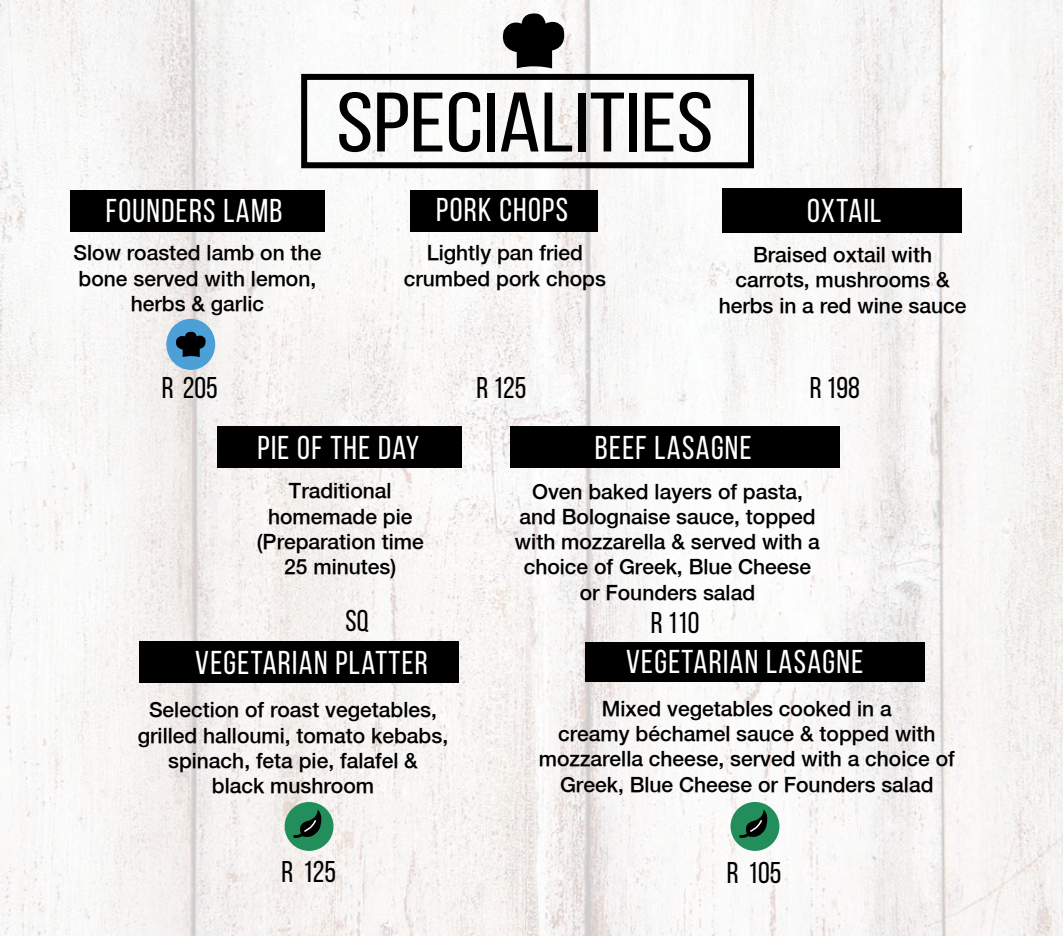
<style>
.page{position:relative;width:1063px;height:936px;background:#fff}
.page>*{position:absolute;margin:0;border:0;box-sizing:border-box;transform-origin:0 0}
.t1{font:84.15px "Bebas Neue";color:#000;scale:1.18 1}
.t2{font:33px "Bebas Neue";letter-spacing:.04em;color:#fff}
.t3{font:30px "Bebas Neue";color:#000}
.t4{font:500 21px/25.2px "Helvetica Neue";color:#000;text-align:center}
</style>
<div class="page">
<img style="left:0;top:0;width:1063px;height:935px">
<div style="left:71px;top:190px;width:254px;height:42px;background:#000"></div>
<div style="left:410px;top:190px;width:188px;height:42px;background:#000"></div>
<div style="left:722px;top:189px;width:240px;height:44px;background:#000"></div>
<div style="left:218px;top:426px;width:244px;height:42px;background:#000"></div>
<div style="left:510px;top:426px;width:329px;height:42px;background:#000"></div>
<div style="left:585px;top:642px;width:340px;height:39px;background:#000"></div>
<div style="left:140px;top:640px;width:319px;height:42px;background:#000"></div>
<div style="left:301px;top:74px;width:453px;height:94px;border:6px solid #000"></div>
<svg style="left:498px;top:13px;width:70px;height:55px"></svg>
<div style="left:166px;top:319px;width:49px;height:51px;background:#4ca0d8;border-radius:50%"></div>
<svg style="left:176px;top:331px;width:30px;height:26px"></svg>
<div style="left:285px;top:801px;width:49px;height:49px;background:#228e5b;border-radius:50%"></div>
<svg style="left:293px;top:809px;width:29px;height:29px"></svg>
<div style="left:731px;top:801px;width:48px;height:49px;background:#228e5b;border-radius:50%"></div>
<svg style="left:739px;top:809px;width:29px;height:29px"></svg>
<h2 class="t2" style="left:106px;top:193px;width:178px">FOUNDERS LAMB</h2>
<p class="t4" style="left:74px;top:240px;width:249px">Slow roasted lamb on the bone served with lemon, herbs &amp; garlic</p>
<h1 class="t1" style="left:336px;top:77px;width:321px">SPECIALITIES</h1>
<h2 class="t2" style="left:436px;top:191px;width:133px">PORK CHOPS</h2>
<p class="t4" style="left:404px;top:240px;width:204px">Lightly pan fried crumbed pork chops</p>
<h2 class="t2" style="left:807px;top:193px;width:76px">OXTAIL</h2>
<p class="t4" style="left:719px;top:242px;width:249px">Braised oxtail with carrots, mushrooms &amp; herbs in a red wine sauce</p>
<h3 class="t3" style="left:162px;top:372px;width:58px">R 205</h3>
<h3 class="t3" style="left:477px;top:372px;width:51px">R 125</h3>
<h3 class="t3" style="left:810px;top:372px;width:52px">R 198</h3>
<h2 class="t2" style="left:258px;top:429px;width:163px">PIE OF THE DAY</h2>
<h2 class="t2" style="left:595px;top:429px;width:158px">BEEF LASAGNE</h2>
<p class="t4" style="left:257px;top:478px;width:168px">Traditional homemade pie (Preparation time<br>25 minutes)</p>
<h3 class="t3" style="left:346px;top:604px;width:24px">SQ</h3>
<p class="t4" style="left:515px;top:478px;width:307px">Oven baked layers of pasta, and Bolognaise sauce, topped with mozzarella &amp; served with a choice of Greek, Blue Cheese or Founders salad</p>
<h3 class="t3" style="left:651px;top:606px;width:50px">R 110</h3>
<h2 class="t2" style="left:195px;top:644px;width:234px">VEGETARIAN PLATTER</h2>
<h2 class="t2" style="left:626px;top:644px;width:239px">VEGETARIAN LASAGNE</h2>
<p class="t4" style="left:138px;top:697px;width:312px">Selection of roast vegetables, grilled halloumi, tomato kebabs, spinach, feta pie, falafel &amp;<br>black mushroom</p>
<p class="t4" style="left:539px;top:695px;width:417px">Mixed vegetables cooked in a<br>creamy béchamel sauce &amp; topped with mozzarella cheese, served with a choice of Greek, Blue Cheese or Founders salad</p>
<h3 class="t3" style="left:282px;top:855px;width:56px">R 125</h3>
<h3 class="t3" style="left:727px;top:856px;width:56px">R 105</h3>
</div>
